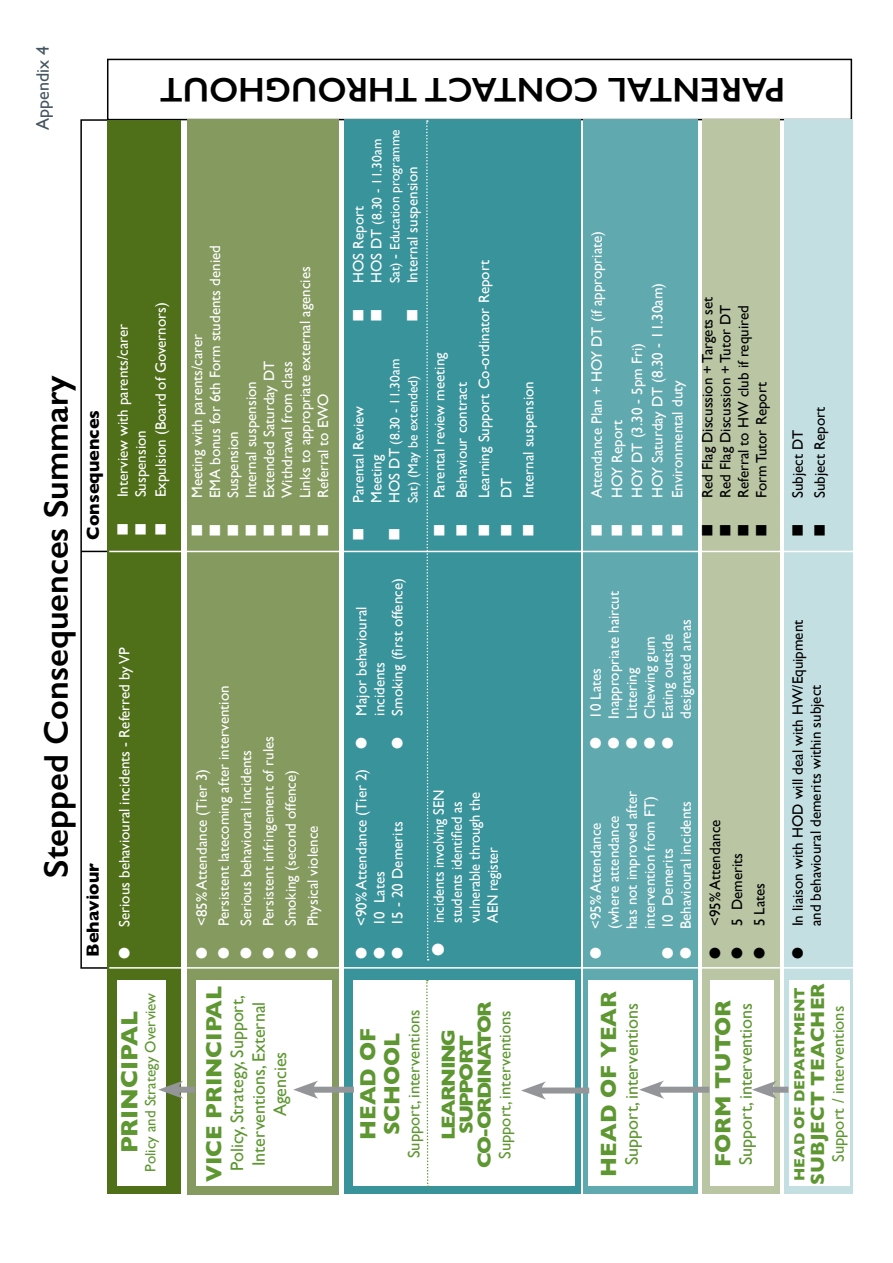
<style>
.page{position:relative;width:893px;height:1263px;background:#fff}
.page>*{position:absolute;margin:0;border:0;box-sizing:border-box;transform-origin:0 0}
.t1{font:600 34.5px "Gill Sans";color:#000}
.t2{font:700 24px "Gill Sans";color:#5e9732}
.t3{font:700 22.5px/24px "Gill Sans";color:#5e9732}
.t4{font:700 19.5px "Gill Sans";color:#5e9732}
.t5{font:700 19.35px/18px "Gill Sans";letter-spacing:-.08em;color:#5e9732;text-align:center;scale:1.09 1}
.t6{font:18px/21.6px "Gill Sans";color:#5e9732;text-align:center}
.t7{font:700 18px "Gill Sans";color:#000}
.t8{font:18px "Gill Sans";color:#455560}
.t9{font:16.5px "Gill Sans";color:#5e9732}
.t10{font:15px/18px "Gill Sans";color:#fff}
.t11{font:15px/18px "Gill Sans";color:#000}
.t12{font:15px "Gill Sans";color:#5e9732}
.t13{font:700 15px "Gill Sans";color:#5e9732}
.t14{font:13.5px/18px "Gill Sans";color:#fff}
.s1{font-size:15px}
</style>
<div class="page">
<div style="left:107px;top:59px;width:745px;height:61px;border:2px solid #000"></div>
<div style="left:80px;top:119px;width:35px;height:850px;border:2px solid #000"></div>
<div style="left:107px;top:120px;width:74px;height:1073px;background:#4f6f19"></div>
<div style="left:117px;top:980px;width:49px;height:205px;background:#fff"></div>
<div style="left:187px;top:119px;width:151px;height:1075px;background:#849a5e"></div>
<div style="left:196px;top:981px;width:136px;height:205px;background:#fff"></div>
<div style="left:344px;top:119px;width:237px;height:1075px;background:#38939b"></div>
<div style="left:353px;top:981px;width:221px;height:205px;background:#fff"></div>
<div style="left:584px;top:120px;width:114px;height:1074px;background:#60a9af"></div>
<div style="left:588px;top:981px;width:105px;height:205px;background:#fff"></div>
<div style="left:703px;top:119px;width:77px;height:1075px;background:#b9c5a3"></div>
<div style="left:710px;top:981px;width:63px;height:205px;background:#fff"></div>
<div style="left:785px;top:119px;width:68px;height:1075px;background:#c3dfe1"></div>
<div style="left:789px;top:981px;width:61px;height:205px;background:#fff"></div>
<hr style="left:109px;top:967px;width:763px;height:1px;background:#fff">
<hr style="left:109px;top:551px;width:784px;height:1px;background:#fff">
<svg style="left:81px;top:551px;width:26px;height:1px"></svg>
<div style="left:767px;top:1087px;width:21px;height:6px;background:#939598"></div>
<svg style="left:752px;top:1080px;width:25px;height:19px"></svg>
<div style="left:654px;top:1087px;width:55px;height:6px;background:#939598"></div>
<svg style="left:639px;top:1080px;width:25px;height:19px"></svg>
<div style="left:536px;top:1087px;width:53px;height:6px;background:#939598"></div>
<svg style="left:521px;top:1081px;width:25px;height:19px"></svg>
<div style="left:308px;top:1087px;width:46px;height:6px;background:#939598"></div>
<svg style="left:293px;top:1080px;width:25px;height:19px"></svg>
<div style="left:173px;top:1087px;width:22px;height:6px;background:#939598"></div>
<svg style="left:158px;top:1080px;width:25px;height:19px"></svg>
<svg style="left:425px;top:980px;width:4px;height:207px"></svg>
<svg style="left:425px;top:120px;width:4px;height:840px"></svg>
<p class="t8" style="left:32px;top:130px;width:85px;rotate:-90deg">Appendix 4</p>
<h1 class="t1" style="left:35px;top:878px;width:504px;rotate:-90deg">Stepped Consequences Summary</h1>
<p class="t7" style="left:79px;top:539px;width:131px;rotate:-90deg">Consequences</p>
<p class="t7" style="left:78px;top:957px;width:95px;rotate:-90deg">Behaviour</p>
<h1 class="t1" style="left:785px;top:110px;width:627px;rotate:-180deg">PARENTAL CONTACT THROUGHOUT</h1>
<p class="t10" style="left:151px;top:535px;width:234px;rotate:-90deg">■ Expulsion (Board of Governors)</p>
<p class="t10" style="left:114px;top:535px;width:212px;rotate:-90deg">■ Interview with parents/carer</p>
<p class="t10" style="left:132px;top:535px;width:106px;rotate:-90deg">■ Suspension</p>
<p class="t10" style="left:206px;top:536px;width:292px;rotate:-90deg">■ EMA bonus for 6th Form students denied</p>
<p class="t10" style="left:296px;top:536px;width:271px;rotate:-90deg">■ Links to appropriate external agencies</p>
<p class="t10" style="left:188px;top:536px;width:203px;rotate:-90deg">■ Meeting with parents/carer</p>
<p class="t10" style="left:260px;top:536px;width:176px;rotate:-90deg">■ Extended Saturday DT</p>
<p class="t10" style="left:278px;top:536px;width:176px;rotate:-90deg">■ Withdrawal from class</p>
<p class="t10" style="left:242px;top:536px;width:156px;rotate:-90deg">■ Internal suspension</p>
<p class="t10" style="left:314px;top:536px;width:144px;rotate:-90deg">■ Referral to EWO</p>
<p class="t10" style="left:224px;top:536px;width:106px;rotate:-90deg">■ Suspension</p>
<p class="t14" style="left:368px;top:283px;width:155px;text-indent:-38px;rotate:-90deg">■ <span class="s1">HOS DT</span> (8.30 - 11.30am<br>Sat) <span class="s1">-</span> Education programme</p>
<p class="t10" style="left:403px;top:321px;width:156px;rotate:-90deg">■ Internal suspension</p>
<p class="t10" style="left:349px;top:321px;width:117px;rotate:-90deg">■ HOS Report</p>
<p class="t14" style="left:386px;top:503px;width:145px;text-indent:-37px;rotate:-90deg">■ <span class="s1">HOS DT</span> (8.30 - 11.30am<br>Sat) (May be extended)</p>
<p class="t10" style="left:349px;top:503px;width:98px;text-indent:-38px;rotate:-90deg">■ Parental Review<br>Meeting</p>
<p class="t10" style="left:430px;top:536px;width:185px;rotate:-90deg">■ Parental review meeting</p>
<p class="t10" style="left:453px;top:536px;width:155px;rotate:-90deg">■ Behaviour contract</p>
<p class="t10" style="left:475px;top:536px;width:277px;rotate:-90deg">■ Learning Support Co-ordinator Report</p>
<p class="t10" style="left:497px;top:536px;width:59px;rotate:-90deg">■ DT</p>
<p class="t10" style="left:519px;top:536px;width:156px;rotate:-90deg">■ Internal suspension</p>
<p class="t10" style="left:588px;top:536px;width:306px;rotate:-90deg">■ Attendance Plan + HOY DT (if appropriate)</p>
<p class="t10" style="left:648px;top:536px;width:254px;rotate:-90deg">■ HOY Saturday DT (8.30 - 11.30am)</p>
<p class="t10" style="left:628px;top:536px;width:194px;rotate:-90deg">■ HOY DT (3.30 - 5pm Fri)</p>
<p class="t10" style="left:668px;top:536px;width:157px;rotate:-90deg">■ Environmental duty</p>
<p class="t10" style="left:608px;top:536px;width:118px;rotate:-90deg">■ HOY Report</p>
<p class="t11" style="left:698px;top:536px;width:241px;rotate:-90deg">■ Red Flag Discussion + Targets set</p>
<p class="t11" style="left:716px;top:536px;width:233px;rotate:-90deg">■ Red Flag Discussion + Tutor DT</p>
<p class="t11" style="left:734px;top:536px;width:232px;rotate:-90deg">■ Referral to HW club if required</p>
<p class="t11" style="left:752px;top:536px;width:155px;rotate:-90deg">■ Form Tutor Report</p>
<p class="t11" style="left:788px;top:536px;width:107px;rotate:-90deg">■ Subject DT</p>
<p class="t11" style="left:811px;top:536px;width:130px;rotate:-90deg">■ Subject Report</p>
<p class="t10" style="left:115px;top:958px;width:312px;rotate:-90deg">● Serious behavioural incidents - Referred by VP</p>
<p class="t12" style="left:142px;top:1171px;width:180px;rotate:-90deg">Policy and Strategy Overview</p>
<h2 class="t2" style="left:110px;top:1153px;width:144px;rotate:-90deg">PRINCIPAL</h2>
<p class="t10" style="left:193px;top:959px;width:192px;rotate:-90deg">● &lt;85% Attendance (Tier 3)</p>
<p class="t10" style="left:215px;top:959px;width:275px;rotate:-90deg">● Persistent latecoming after intervention</p>
<p class="t10" style="left:237px;top:959px;width:211px;rotate:-90deg">● Serious behavioural incidents</p>
<p class="t10" style="left:259px;top:959px;width:225px;rotate:-90deg">● Persistent infringement of rules</p>
<p class="t10" style="left:281px;top:959px;width:191px;rotate:-90deg">● Smoking (second offence)</p>
<p class="t10" style="left:304px;top:959px;width:135px;rotate:-90deg">● Physical violence</p>
<h3 class="t3" style="left:201px;top:1182px;width:198px;rotate:-90deg">VICE PRINCIPAL</h3>
<p class="t6" style="left:226px;top:1171px;width:177px;rotate:-90deg">Policy, Strategy, Support,<br>Interventions, External<br>Agencies</p>
<p class="t10" style="left:388px;top:749px;width:172px;rotate:-90deg">● Smoking (first offence)</p>
<p class="t10" style="left:352px;top:716px;width:111px;text-indent:-33px;rotate:-90deg">● Major behavioural incidents</p>
<p class="t10" style="left:352px;top:959px;width:192px;rotate:-90deg">● &lt;90% Attendance (Tier 2)</p>
<p class="t10" style="left:388px;top:959px;width:139px;rotate:-90deg">● 15 - 20 Demerits</p>
<p class="t10" style="left:370px;top:959px;width:90px;rotate:-90deg">● 10 Lates</p>
<p class="t10" style="left:430px;top:923px;width:134px;text-indent:-33px;rotate:-90deg">● incidents involving SEN students identified as vulnerable through the<br>AEN register</p>
<h3 class="t3" style="left:355px;top:1140px;width:113px;rotate:-90deg">HEAD OF<br>SCHOOL</h3>
<p class="t9" style="left:404px;top:1158px;width:150px;rotate:-90deg">Support, interventions</p>
<p class="t5" style="left:439px;top:1168px;width:154px;rotate:-90deg">LEARNING<br>SUPPORT<br>CO-ORDINATOR</p>
<p class="t9" style="left:495px;top:1159px;width:150px;rotate:-90deg">Support, interventions</p>
<p class="t10" style="left:605px;top:749px;width:159px;rotate:-90deg">● Inappropriate haircut</p>
<p class="t10" style="left:659px;top:719px;width:101px;text-indent:-30px;rotate:-90deg">● Eating outside designated areas</p>
<p class="t10" style="left:641px;top:749px;width:114px;rotate:-90deg">● Chewing gum</p>
<p class="t10" style="left:623px;top:749px;width:82px;rotate:-90deg">● Littering</p>
<p class="t10" style="left:587px;top:749px;width:82px;rotate:-90deg">● 10 Lates</p>
<p class="t10" style="left:587px;top:929px;width:140px;text-indent:-30px;rotate:-90deg">● &lt;95% Attendance (where attendance<br>has not improved after intervention from FT)</p>
<p class="t10" style="left:677px;top:959px;width:160px;rotate:-90deg">● Behavioural incidents</p>
<p class="t10" style="left:659px;top:959px;width:112px;rotate:-90deg">● 10 Demerits</p>
<h3 class="t3" style="left:596px;top:1176px;width:187px;rotate:-90deg">HEAD OF YEAR</h3>
<p class="t6" style="left:621px;top:1165px;width:163px;rotate:-90deg">Support, interventions</p>
<p class="t11" style="left:706px;top:959px;width:141px;rotate:-90deg">● &lt;95% Attendance</p>
<p class="t11" style="left:728px;top:959px;width:108px;rotate:-90deg">● 5 Demerits</p>
<p class="t11" style="left:750px;top:959px;width:78px;rotate:-90deg">● 5 Lates</p>
<h3 class="t3" style="left:710px;top:1167px;width:168px;rotate:-90deg">FORM TUTOR</h3>
<p class="t6" style="left:735px;top:1165px;width:163px;rotate:-90deg">Support, interventions</p>
<p class="t11" style="left:788px;top:926px;width:308px;text-indent:-33px;rotate:-90deg">● In liaison with HOD will deal with HW/Equipment and behavioural demerits within subject</p>
<p class="t13" style="left:788px;top:1181px;width:195px;rotate:-90deg">HEAD OF DEPARTMENT</p>
<h3 class="t4" style="left:802px;top:1185px;width:203px;rotate:-90deg">SUBJECT TEACHER</h3>
<p class="t9" style="left:829px;top:1162px;width:157px;rotate:-90deg">Support / interventions</p>
</div>
